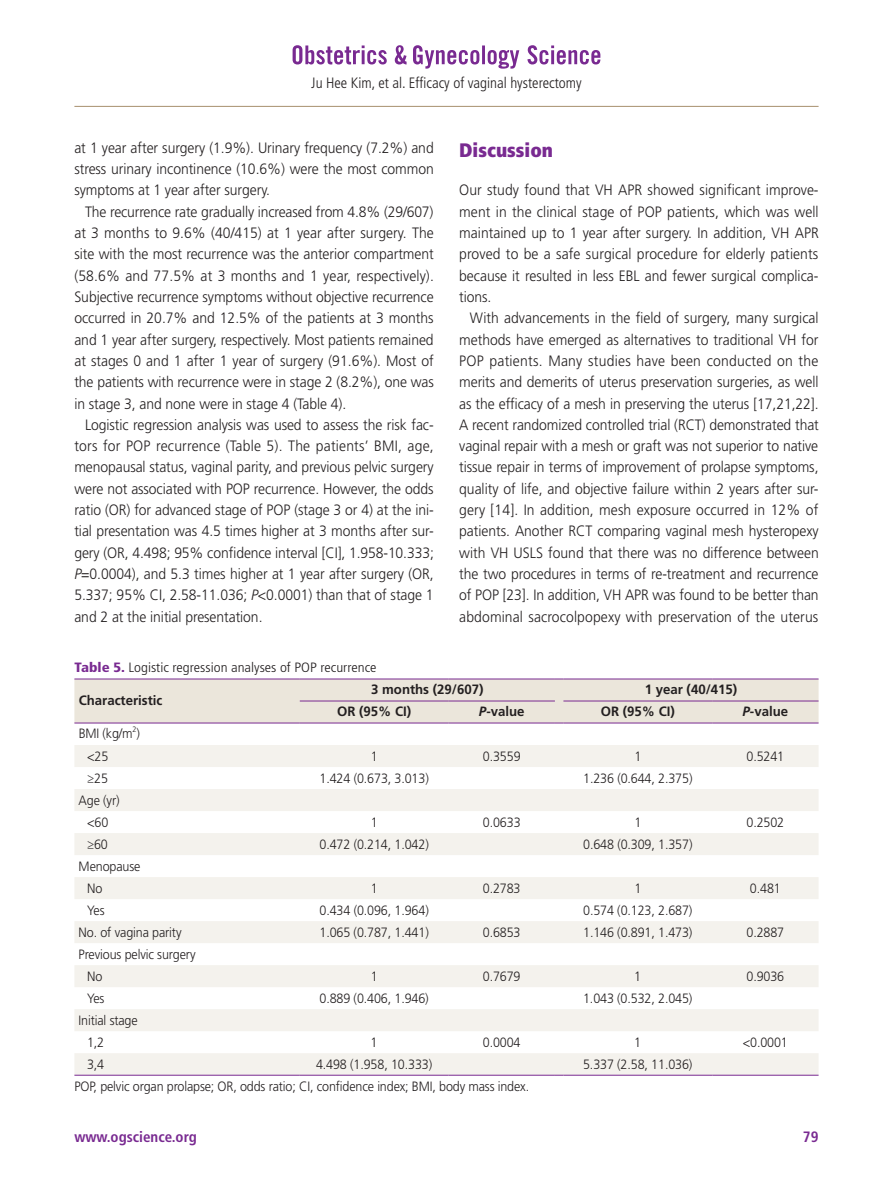
<style>
.page{position:relative;width:893px;height:1191px;background:#fff}
.page>*{position:absolute;margin:0;border:0;box-sizing:border-box;transform-origin:0 0}
.t1{font:900 condensed 19.5px "Frutiger LT Std";color:#792a91}
.t2{font:300 15px/21.3px "Frutiger LT Std";letter-spacing:-.005em;color:#231f20;text-align:justify;scale:.93 1}
.t3{font:300 condensed 15px "Frutiger LT Std";color:#231f20}
.t4{font:700 condensed 15px "Frutiger LT Std";color:#792a91}
.t5{font:300 13.5px/22px "Frutiger LT Std";letter-spacing:-.01em;color:#231f20;scale:.93 1}
.t6{font:700 13.5px "Frutiger LT Std";color:#231f20}
.t7{font:300 condensed 13.5px "Frutiger LT Std";color:#231f20;scale:1.1 1}
.t8{font:300 7.8px "Frutiger LT Std";color:#231f20;scale:.93 1}
.s1{font-style:italic}
.s2{font-weight:900;color:#792a91}
</style>
<div class="page">
<hr style="left:74px;top:106px;width:745px;height:1px;background:#ad9676">
<svg style="left:527px;top:45px;width:73px;height:19px"></svg>
<svg style="left:413px;top:45px;width:106px;height:24px"></svg>
<svg style="left:293px;top:45px;width:114px;height:19px"></svg>
<svg style="left:74px;top:745px;width:745px;height:330px;fill:#f4f2ed"></svg>
<svg style="left:74px;top:678px;width:745px;height:45px;background:#e6ddd8"></svg>
<hr style="left:563px;top:722px;width:149px;height:1px;background:#792a91">
<hr style="left:712px;top:722px;width:107px;height:1px;background:#792a91">
<hr style="left:74px;top:1075px;width:226px;height:1px;background:#792a91">
<hr style="left:300px;top:1075px;width:149px;height:1px;background:#792a91">
<hr style="left:449px;top:1075px;width:106px;height:1px;background:#792a91">
<hr style="left:563px;top:1075px;width:149px;height:1px;background:#792a91">
<hr style="left:712px;top:1075px;width:107px;height:1px;background:#792a91">
<p class="t3" style="left:311px;top:74px;width:272px">Ju Hee Kim, et al. Efficacy of vaginal hysterectomy</p>
<p class="t2" style="left:74px;top:137px;width:388px">at 1 year after surgery (1.9%). Urinary frequency (7.2%) and stress urinary incontinence (10.6%) were the most common symptoms at 1 year after surgery.</p>
<p class="t2" style="left:74px;top:201px;width:388px;text-indent:11px">The recurrence rate gradually increased from 4.8% (29/607) at 3 months to 9.6% (40/415) at 1 year after surgery. The site with the most recurrence was the anterior compartment (58.6% and 77.5% at 3 months and 1 year, respectively).<br>Subjective recurrence symptoms without objective recurrence occurred in 20.7% and 12.5% of the patients at 3 months and 1 year after surgery, respectively. Most patients remained at stages 0 and 1 after 1 year of surgery (91.6%). Most of the patients with recurrence were in stage 2 (8.2%), one was in stage 3, and none were in stage 4 (Table 4).</p>
<p class="t2" style="left:74px;top:414px;width:388px;text-indent:11px">Logistic regression analysis was used to assess the risk fac&shy;tors for POP recurrence (Table 5). The patients’ BMI, age, menopausal status, vaginal parity, and previous pelvic surgery were not associated with POP recurrence. However, the odds ratio (OR) for advanced stage of POP (stage 3 or 4) at the ini&shy;tial presentation was 4.5 times higher at 3 months after sur&shy;gery (OR, 4.498; 95% confidence interval [CI], 1.958-10.333; <span class="s1">P</span>=0.0004), and 5.3 times higher at 1 year after surgery (OR, 5.337; 95% CI, 2.58-11.036; <span class="s1">P</span>&lt;0.0001) than that of stage 1 and 2 at the initial presentation.</p>
<h1 class="t1" style="left:459px;top:138px;width:95px">Discussion</h1>
<p class="t2" style="left:459px;top:180px;width:388px">Our study found that VH APR showed significant improve&shy;ment in the clinical stage of POP patients, which was well maintained up to 1 year after surgery. In addition, VH APR proved to be a safe surgical procedure for elderly patients because it resulted in less EBL and fewer surgical complica&shy;tions.</p>
<p class="t2" style="left:459px;top:308px;width:388px;text-indent:11px">With advancements in the field of surgery, many surgical methods have emerged as alternatives to traditional VH for POP patients. Many studies have been conducted on the merits and demerits of uterus preservation surgeries, as well as the efficacy of a mesh in preserving the uterus [17,21,22].<br>A recent randomized controlled trial (RCT) demonstrated that vaginal repair with a mesh or graft was not superior to native tissue repair in terms of improvement of prolapse symptoms, quality of life, and objective failure within 2 years after sur&shy;gery [14]. In addition, mesh exposure occurred in 12% of patients. Another RCT comparing vaginal mesh hysteropexy with VH USLS found that there was no difference between the two procedures in terms of re-treatment and recurrence of POP [23]. In addition, VH APR was found to be better than abdominal sacrocolpopexy with preservation of the uterus</p>
<p class="t7" style="left:74px;top:659px;width:276px"><span class="s2">Table 5.</span> Logistic regression analyses of POP recurrence</p>
<p class="t6" style="left:79px;top:693px;width:85px">Characteristic</p>
<p class="t6" style="left:371px;top:682px;width:114px">3 months (29/607)</p>
<p class="t6" style="left:645px;top:682px;width:94px">1 year (40/415)</p>
<p class="t6" style="left:337px;top:704px;width:76px">OR (95% CI)</p>
<p class="t6" style="left:479px;top:704px;width:47px"><span class="s1">P</span>-value</p>
<p class="t6" style="left:601px;top:704px;width:76px">OR (95% CI)</p>
<p class="t6" style="left:743px;top:704px;width:47px"><span class="s1">P</span>-value</p>
<p class="t8" style="left:133px;top:725px;width:6px">2</p>
<p class="t5" style="left:79px;top:723px;width:68px">BMI (kg/m )</p>
<p class="t5" style="left:87px;top:745px;width:24px">&lt;25</p>
<p class="t5" style="left:371px;top:745px;width:9px">1</p>
<p class="t5" style="left:483px;top:745px;width:42px">0.3559</p>
<p class="t5" style="left:634px;top:745px;width:9px">1</p>
<p class="t5" style="left:746px;top:745px;width:42px">0.5241</p>
<p class="t5" style="left:87px;top:767px;width:24px">≥25</p>
<p class="t5" style="left:320px;top:767px;width:119px">1.424 (0.673, 3.013)</p>
<p class="t5" style="left:583px;top:767px;width:119px">1.236 (0.644, 2.375)</p>
<p class="t5" style="left:79px;top:789px;width:46px;text-align:center">Age (yr) &lt;60</p>
<p class="t5" style="left:371px;top:811px;width:9px">1</p>
<p class="t5" style="left:483px;top:811px;width:42px">0.0633</p>
<p class="t5" style="left:634px;top:811px;width:9px">1</p>
<p class="t5" style="left:746px;top:811px;width:42px">0.2502</p>
<p class="t5" style="left:87px;top:833px;width:24px">≥60</p>
<p class="t5" style="left:320px;top:833px;width:119px">0.472 (0.214, 1.042)</p>
<p class="t5" style="left:583px;top:833px;width:119px">0.648 (0.309, 1.357)</p>
<p class="t5" style="left:87px;top:855px;width:59px;text-indent:-8px">Menopause<br>No</p>
<p class="t5" style="left:371px;top:877px;width:9px">1</p>
<p class="t5" style="left:483px;top:877px;width:42px">0.2783</p>
<p class="t5" style="left:634px;top:877px;width:9px">1</p>
<p class="t5" style="left:750px;top:877px;width:35px">0.481</p>
<p class="t5" style="left:87px;top:899px;width:20px">Yes</p>
<p class="t5" style="left:319px;top:899px;width:119px">0.434 (0.096, 1.964)</p>
<p class="t5" style="left:583px;top:899px;width:119px">0.574 (0.123, 2.687)</p>
<p class="t5" style="left:79px;top:921px;width:112px">No. of vagina parity</p>
<p class="t5" style="left:319px;top:921px;width:119px">1.065 (0.787, 1.441)</p>
<p class="t5" style="left:483px;top:921px;width:42px">0.6853</p>
<p class="t5" style="left:583px;top:921px;width:119px">1.146 (0.891, 1.473)</p>
<p class="t5" style="left:746px;top:921px;width:42px">0.2887</p>
<p class="t5" style="left:87px;top:943px;width:118px;text-indent:-8px">Previous pelvic surgery<br>No</p>
<p class="t5" style="left:371px;top:965px;width:9px">1</p>
<p class="t5" style="left:483px;top:965px;width:42px">0.7679</p>
<p class="t5" style="left:634px;top:965px;width:9px">1</p>
<p class="t5" style="left:746px;top:965px;width:42px">0.9036</p>
<p class="t5" style="left:87px;top:987px;width:20px">Yes</p>
<p class="t5" style="left:319px;top:987px;width:119px">0.889 (0.406, 1.946)</p>
<p class="t5" style="left:583px;top:987px;width:119px">1.043 (0.532, 2.045)</p>
<p class="t5" style="left:87px;top:1009px;width:56px;text-indent:-8px">Initial stage<br>1,2</p>
<p class="t5" style="left:371px;top:1031px;width:9px">1</p>
<p class="t5" style="left:483px;top:1031px;width:42px">0.0004</p>
<p class="t5" style="left:634px;top:1031px;width:9px">1</p>
<p class="t5" style="left:743px;top:1031px;width:50px">&lt;0.0001</p>
<p class="t5" style="left:87px;top:1053px;width:20px">3,4</p>
<p class="t5" style="left:316px;top:1053px;width:126px">4.498 (1.958, 10.333)</p>
<p class="t5" style="left:583px;top:1053px;width:119px">5.337 (2.58, 11.036)</p>
<p class="t5" style="left:74px;top:1075px;width:491px">POP, pelvic organ prolapse; OR, odds ratio; CI, confidence index; BMI, body mass index.</p>
<p class="t4" style="left:74px;top:1128px;width:124px">www.ogscience.org</p>
<p class="t4" style="left:803px;top:1128px;width:17px">79</p>
</div>
